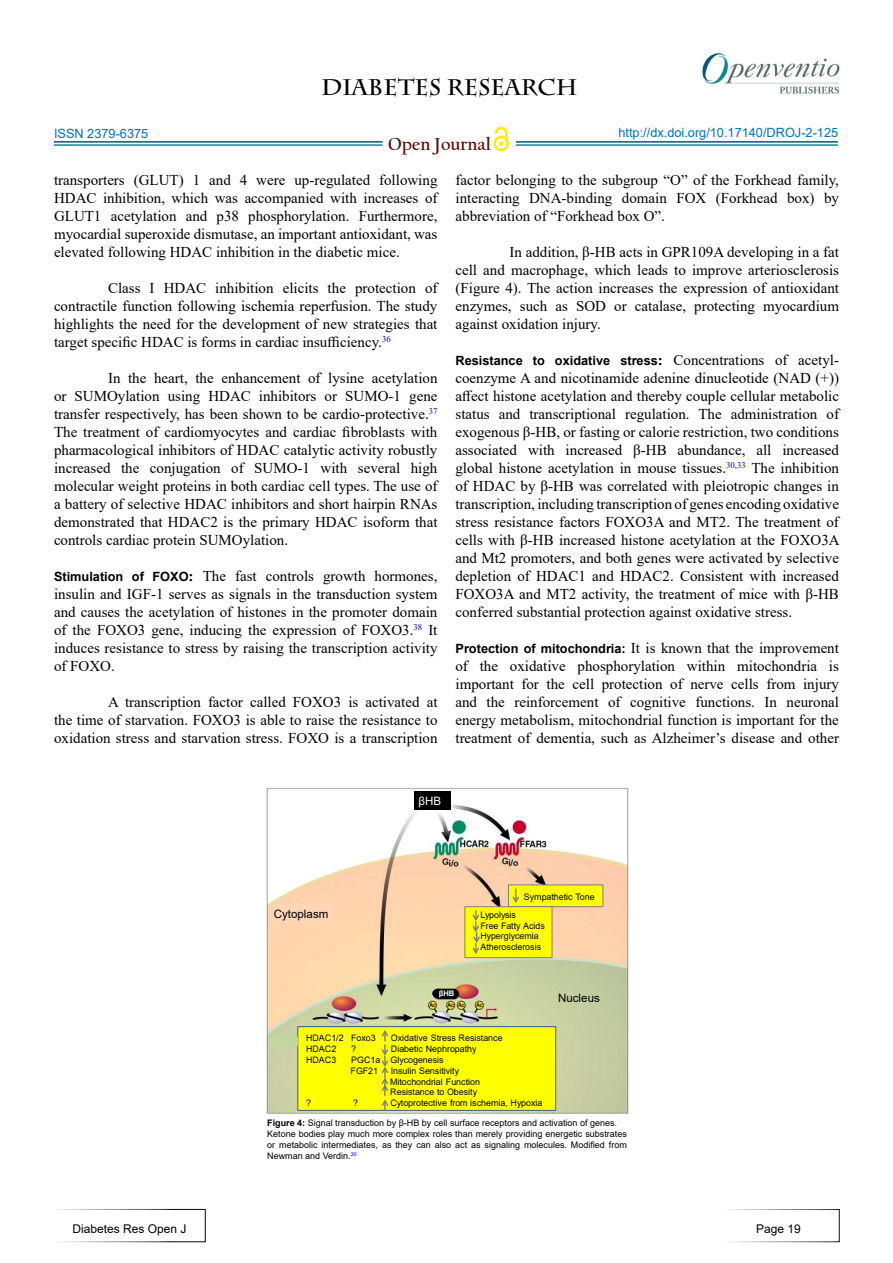
<style>
.page{position:relative;width:893px;height:1263px;background:#fff}
.page>*{position:absolute;margin:0;border:0;box-sizing:border-box;transform-origin:0 0}
.t1{font:700 22.5px "Charlemagne Std";color:#000}
.t2{font:700 18.15px "Californian FB";color:#580b05}
.t3{font:15px/18px "Times New Roman";color:#000;text-align:justify}
.t4{font:700 12.75px "Arial";color:#000}
.t5{font:12.75px "Arial";color:#0072bc}
.t6{font:12.75px "Arial";color:#0071bc}
.t7{font:12px "Arial";color:#000}
.t8{font:12px "Arial";color:#000101}
.t9{font:11.55px "Arial";letter-spacing:.005em;color:#000}
.t10{font:11.55px "Arial";color:#fff}
.t11{font:9px/10.8px "Arial";color:#000}
.t12{font:700 7.65px "Arial";color:#fff}
.s1{font-family:"Arial";font-weight:700;font-size:12.75px}
.s2{font-weight:700}
.s3{font-family:"Times New Roman";font-size:15px}
.s4{font-family:"Times New Roman";font-weight:400;font-size:15px}
</style>
<div class="page">
<hr style="left:54px;top:141px;width:328px;height:2px;background:#015d75">
<hr style="left:54px;top:144px;width:328px;height:2px;background:#0a8b93">
<hr style="left:516px;top:141px;width:322px;height:2px;background:#015d75">
<hr style="left:516px;top:144px;width:322px;height:2px;background:#0a8b93">
<svg style="left:493px;top:136px;width:16px;height:15px"></svg>
<div style="left:496px;top:138px;width:10px;height:11px;background:#fff;border-radius:50%"></div>
<svg style="left:495px;top:126px;width:13px;height:20px"></svg>
<div style="left:53px;top:1209px;width:153px;height:33px;border:1px solid #fff"></div>
<div style="left:724px;top:1209px;width:116px;height:33px;border:1px solid #fff"></div>
<img style="left:702px;top:53px;width:138px;height:41px">
<img style="left:266px;top:787px;width:363px;height:327px">
<div style="left:508px;top:885px;width:95px;height:22px;background:#ff0"></div>
<div style="left:508px;top:885px;width:95px;height:22px;border:1px solid #7f7f7f"></div>
<svg style="left:512px;top:888px;width:7px;height:15px"></svg>
<div style="left:465px;top:907px;width:87px;height:51px;background:#ff0"></div>
<div style="left:465px;top:907px;width:87px;height:51px;border:1px solid #7f7f7f"></div>
<svg style="left:472px;top:910px;width:8px;height:44px"></svg>
<div style="left:298px;top:1027px;width:258px;height:83px;background:#ff0"></div>
<div style="left:298px;top:1026px;width:258px;height:84px;border:1px solid #385d8a"></div>
<svg style="left:380px;top:1030px;width:9px;height:81px"></svg>
<div style="left:414px;top:792px;width:36px;height:18px;background:#000"></div>
<div style="left:269px;top:905px;width:65px;height:18px;background:#fcd5b5"></div>
<div style="left:269px;top:1037px;width:29px;height:9px;background:#c3d69b"></div>
<svg style="left:432px;top:989px;width:11px;height:9px"></svg>
<p class="t6" style="left:54px;top:125px;width:96px">ISSN 2379-6375</p>
<h1 class="t1" style="left:321px;top:74px;width:258px">DIABETES RESEARCH</h1>
<p class="t2" style="left:388px;top:133px;width:104px">Open Journal</p>
<p class="t5" style="left:618px;top:124px;width:221px">http://dx.doi.org/10.17140/DROJ-2-125</p>
<p class="t3" style="left:54px;top:170px;width:385px">transporters (GLUT) 1 and 4 were up-regulated following HDAC inhibition, which was accompanied with increases of GLUT1 acetylation and p38 phosphorylation. Furthermore, myocardial superoxide dismutase, an important antioxidant, was elevated following HDAC inhibition in the diabetic mice.</p>
<p class="t3" style="left:54px;top:278px;width:385px;text-indent:54px">Class I HDAC inhibition elicits the protection of contractile function following ischemia reperfusion. The study highlights the need for the development of new strategies that target specific HDAC is forms in cardiac insufficiency.<sup>36</sup></p>
<p class="t3" style="left:54px;top:368px;width:385px;text-indent:54px">In the heart, the enhancement of lysine acetylation or SUMOylation using HDAC inhibitors or SUMO-1 gene transfer respectively, has been shown to be cardio-protective.<sup>37<br></sup>The treatment of cardiomyocytes and cardiac fibroblasts with pharmacological inhibitors of HDAC catalytic activity robustly increased the conjugation of SUMO-1 with several high molecular weight proteins in both cardiac cell types. The use of a battery of selective HDAC inhibitors and short hairpin RNAs demonstrated that HDAC2 is the primary HDAC isoform that controls cardiac protein SUMOylation.</p>
<p class="t3" style="left:54px;top:566px;width:385px"><span class="s1">Stimulation of FOXO</span><span class="s2">:</span> The fast controls growth hormones, insulin and IGF-1 serves as signals in the transduction system and causes the acetylation of histones in the promoter domain of the FOXO3 gene, inducing the expression of FOXO3.<sup>38</sup> It induces resistance to stress by raising the transcription activity of FOXO.</p>
<p class="t3" style="left:54px;top:692px;width:385px;text-indent:54px">A transcription factor called FOXO3 is activated at the time of starvation. FOXO3 is able to raise the resistance to oxidation stress and starvation stress. FOXO is a transcription</p>
<p class="t3" style="left:455px;top:170px;width:385px">factor belonging to the subgroup “O” of the Forkhead family, interacting DNA-binding domain FOX (Forkhead box) by abbreviation of “Forkhead box O”.</p>
<p class="t3" style="left:455px;top:242px;width:385px;text-indent:54px">In addition, β-HB acts in GPR109A developing in a fat cell and macrophage, which leads to improve arteriosclerosis (Figure 4). The action increases the expression of antioxidant enzymes, such as SOD or catalase, protecting myocardium against oxidation injury.</p>
<p class="t4" style="left:455px;top:351px;width:385px">Resistance to oxidative stress<span class="s3">:</span> <span class="s4">Concentrations of acetyl-</span></p>
<p class="t3" style="left:455px;top:368px;width:386px">coenzyme A and nicotinamide adenine dinucleotide (NAD (+)) affect histone acetylation and thereby couple cellular metabolic status and transcriptional regulation. The administration of exogenous β-HB, or fasting or calorie restriction, two conditions associated with increased β-HB abundance, all increased global histone acetylation in mouse tissues.<sup>30,33</sup> The inhibition of HDAC by β-HB was correlated with pleiotropic changes in transcription, including transcription of genes encoding oxidative stress resistance factors FOXO3A and MT2. The treatment of cells with β-HB increased histone acetylation at the FOXO3A and Mt2 promoters, and both genes were activated by selective depletion of HDAC1 and HDAC2. Consistent with increased FOXO3A and MT2 activity, the treatment of mice with β-HB conferred substantial protection against oxidative stress.</p>
<p class="t3" style="left:455px;top:638px;width:385px"><span class="s1">Protection of mitochondria:</span> It is known that the improvement of the oxidative phosphorylation within mitochondria is important for the cell protection of nerve cells from injury and the reinforcement of cognitive functions. In neuronal energy metabolism, mitochondrial function is important for the treatment of dementia, such as Alzheimer’s disease and other</p>
<p class="t10" style="left:419px;top:793px;width:24px">βHB</p>
<p class="t9" style="left:274px;top:906px;width:56px">Cytoplasm</p>
<p class="t11" style="left:524px;top:891px;width:72px">Sympathetic Tone</p>
<p class="t11" style="left:480px;top:909px;width:66px">Lypolysis<br>Free Fatty Acids<br>Hyperglycemia<br>Atherosclerosis</p>
<p class="t12" style="left:439px;top:988px;width:17px">βHB</p>
<p class="t11" style="left:306px;top:1033px;width:71px">HDAC1/2 Foxo3</p>
<p class="t11" style="left:391px;top:1033px;width:113px">Oxidative Stress Resistance</p>
<p class="t11" style="left:306px;top:1043px;width:32px">HDAC2</p>
<p class="t11" style="left:351px;top:1043px;width:6px">?</p>
<p class="t11" style="left:391px;top:1043px;width:87px">Diabetic Nephropathy</p>
<p class="t11" style="left:306px;top:1054px;width:32px">HDAC3</p>
<p class="t11" style="left:351px;top:1054px;width:95px">PGC1a Glycogenesis<br>FGF21</p>
<p class="t11" style="left:390px;top:1065px;width:91px">Insulin Sensitivity<br>Mitochondrial Function<br>Resistance to Obesity</p>
<p class="t11" style="left:306px;top:1097px;width:6px">?</p>
<p class="t11" style="left:353px;top:1097px;width:6px">?</p>
<p class="t11" style="left:390px;top:1097px;width:154px">Cytoprotective from ischemia, Hypoxia</p>
<p class="t9" style="left:558px;top:990px;width:43px">Nucleus</p>
<p class="t7" style="left:72px;top:1220px;width:116px">Diabetes Res Open J</p>
<p class="t11" style="left:267px;top:1117px;width:361px"><span class="s2">Figure 4:</span> Signal transduction by β-HB by cell surface receptors and activation of genes.<br>Ketone bodies play much more complex roles than merely providing energetic substrates or metabolic intermediates, as they can also act as signaling molecules. Modified from Newman and Verdin.<sup>30</sup></p>
<p class="t8" style="left:756px;top:1220px;width:46px">Page 19</p>
</div>
